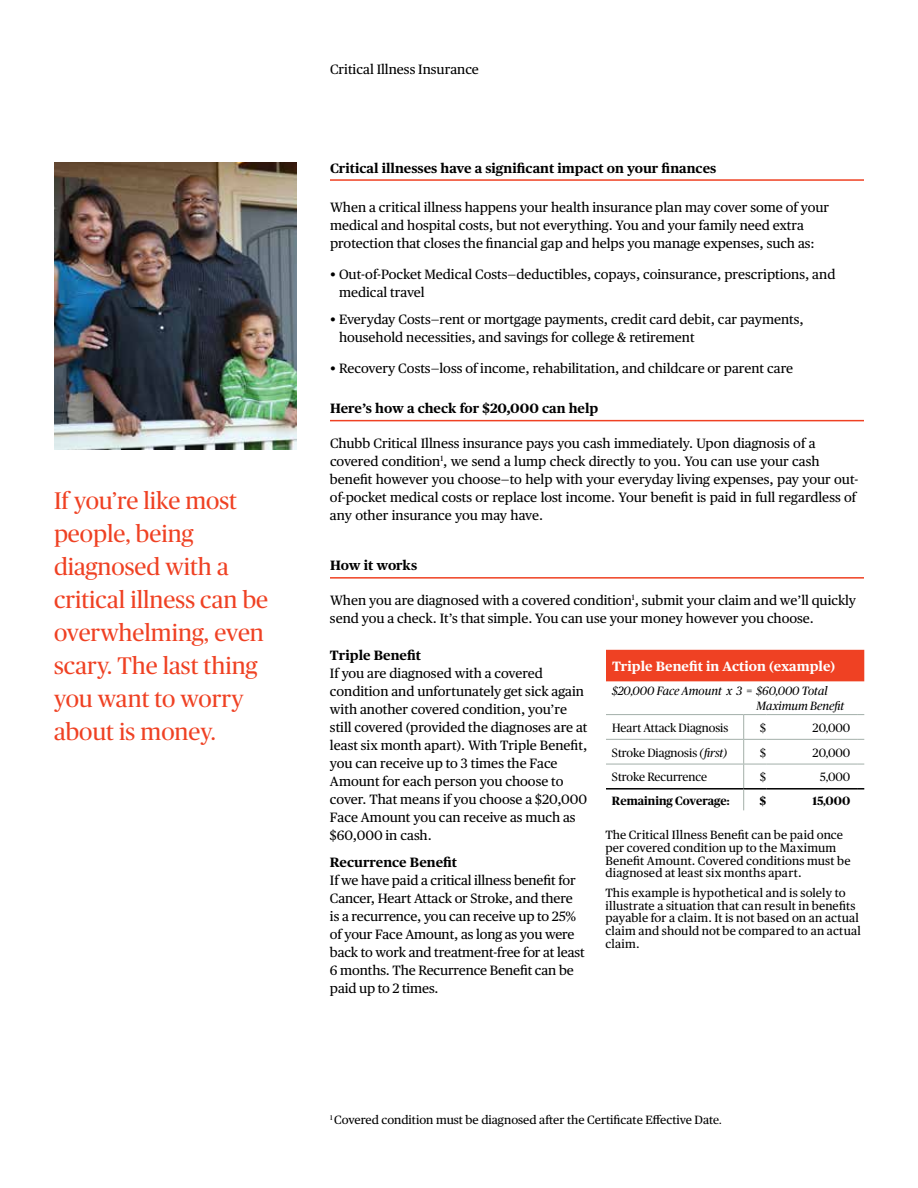
<style>
.page{position:relative;width:918px;height:1188px;background:#fff}
.page>*{position:absolute;margin:0;border:0;box-sizing:border-box;transform-origin:0 0}
.t1{font:24px/33px "Chubb Publico";color:#ef4123}
.t2{font:13.5px/18px "Chubb Publico Text";color:#000}
.t3{font:700 13.5px "Chubb Publico Text";color:#000}
.t4{font:700 13.5px "Chubb Publico Text";color:#fff}
.t5{font:12px/12.8px "Chubb Publico Text";letter-spacing:.01em;color:#000}
.t6{font:12px "Chubb Publico";color:#000}
.t7{font:italic 12px/15px "Chubb Publico";color:#000}
.t8{font:700 12px "Chubb Publico";color:#000}
.s1{font-style:italic}
.s2{font-family:"Chubb Publico"}
</style>
<div class="page">
<hr style="left:330px;top:577px;width:534px;height:2px;background:#ef4123">
<div style="left:606px;top:650px;width:258px;height:31px;background:#ef4123"></div>
<hr style="left:606px;top:714px;width:138px;height:1px;background:#a3afa9">
<hr style="left:766px;top:714px;width:91px;height:1px;background:#a3afa9">
<hr style="left:606px;top:739px;width:138px;height:1px;background:#a3afa9">
<hr style="left:766px;top:739px;width:91px;height:1px;background:#a3afa9">
<hr style="left:606px;top:764px;width:138px;height:1px;background:#a3afa9">
<hr style="left:766px;top:764px;width:91px;height:1px;background:#a3afa9">
<hr style="left:606px;top:788px;width:138px;height:2px;background:#000">
<svg style="left:743px;top:714px;width:23px;height:96px"></svg>
<hr style="left:766px;top:788px;width:91px;height:2px;background:#000">
<svg style="left:857px;top:788px;width:7px;height:2px"></svg>
<hr style="left:330px;top:179px;width:534px;height:2px;background:#ef4123">
<hr style="left:330px;top:420px;width:534px;height:1px;background:#ef4123">
<img style="left:54px;top:162px;width:243px;height:288px">
<h1 class="t1" style="left:54px;top:483px;width:216px">If you’re like most people, being diagnosed with a critical illness can be overwhelming, even scary. The last thing you want to worry about is money.</h1>
<p class="t2" style="left:330px;top:59px;width:150px">Critical Illness Insurance</p>
<p class="t3" style="left:330px;top:157px;width:388px">Critical illnesses have a significant impact on your finances</p>
<p class="t2" style="left:330px;top:197px;width:501px">When a critical illness happens your health insurance plan may cover some of your medical and hospital costs, but not everything. You and your family need extra protection that closes the financial gap and helps you manage expenses, such as:</p>
<p class="t2" style="left:339px;top:265px;width:498px;text-indent:-9px">• Out-of-Pocket Medical Costs—deductibles, copays, coinsurance, prescriptions, and medical travel</p>
<p class="t2" style="left:339px;top:309px;width:466px;text-indent:-9px">• Everyday Costs—rent or mortgage payments, credit card debit, car payments, household necessities, and savings for college &amp; retirement</p>
<p class="t2" style="left:330px;top:358px;width:465px">• Recovery Costs—loss of income, rehabilitation, and childcare or parent care</p>
<p class="t3" style="left:330px;top:398px;width:270px">Here’s how a check for $20,000 can help</p>
<p class="t2" style="left:330px;top:433px;width:530px">Chubb Critical Illness insurance pays you cash immediately. Upon diagnosis of a covered condition<sup>1</sup>, we send a lump check directly to you. You can use your cash benefit however you choose—to help with your everyday living expenses, pay your out&shy;of-pocket medical costs or replace lost income. Your benefit is paid in full regardless of any other insurance you may have.</p>
<p class="t3" style="left:330px;top:555px;width:89px">How it works</p>
<p class="t2" style="left:330px;top:590px;width:528px">When you are diagnosed with a covered condition<sup>1</sup>, submit your claim and we’ll quickly send you a check. It’s that simple. You can use your money however you choose.</p>
<p class="t3" style="left:330px;top:645px;width:93px">Triple Benefit</p>
<p class="t2" style="left:330px;top:664px;width:259px">If you are diagnosed with a covered condition and unfortunately get sick again with another covered condition, you’re still covered (provided the diagnoses are at least six month apart). With Triple Benefit, you can receive up to 3 times the Face Amount for each person you choose to cover. That means if you choose a $20,000<br>Face Amount you can receive as much as $60,000 in cash.</p>
<p class="t3" style="left:330px;top:852px;width:129px">Recurrence Benefit</p>
<p class="t2" style="left:330px;top:871px;width:256px">If we have paid a critical illness benefit for Cancer, Heart Attack or Stroke, and there is a recurrence, you can receive up to 25% of your Face Amount, as long as you were back to work and treatment-free for at least 6 months. The Recurrence Benefit can be paid up to 2 times.</p>
<p class="t4" style="left:612px;top:656px;width:225px">Triple Benefit in Action (example)</p>
<p class="t7" style="left:757px;top:683px;width:89px;text-indent:-145px">$20,000 Face Amount x 3 = $60,000 Total<br>Maximum Benefit</p>
<p class="t6" style="left:612px;top:719px;width:118px">Heart Attack Diagnosis</p>
<p class="t6" style="left:760px;top:719px;width:7px">$</p>
<p class="t6" style="left:813px;top:719px;width:39px">20,000</p>
<p class="t6" style="left:612px;top:744px;width:117px">Stroke Diagnosis <span class="s1">(first)</span></p>
<p class="t6" style="left:760px;top:744px;width:7px">$</p>
<p class="t6" style="left:813px;top:744px;width:39px">20,000</p>
<p class="t6" style="left:612px;top:768px;width:97px">Stroke Recurrence</p>
<p class="t6" style="left:760px;top:768px;width:7px">$</p>
<p class="t6" style="left:820px;top:768px;width:32px">5,000</p>
<p class="t8" style="left:612px;top:792px;width:119px">Remaining Coverage:</p>
<p class="t8" style="left:760px;top:792px;width:8px">$</p>
<p class="t8" style="left:812px;top:792px;width:39px">15,000</p>
<p class="t5" style="left:605px;top:828px;width:247px">The Critical Illness Benefit can be paid once per covered condition up to the Maximum Benefit Amount. Covered conditions must be diagnosed at least six months apart.</p>
<p class="t5" style="left:605px;top:886px;width:257px">This example is hypothetical and is solely to illustrate a situation that can result in benefits payable for a claim. It is not based on an actual claim and should not be compared to an actual claim.</p>
<p class="t5" style="left:330px;top:1113px;width:393px"><sup>1</sup> Covered condition must be diagnosed after the Certificate Effective Dat<span class="s2">e.</span></p>
</div>
